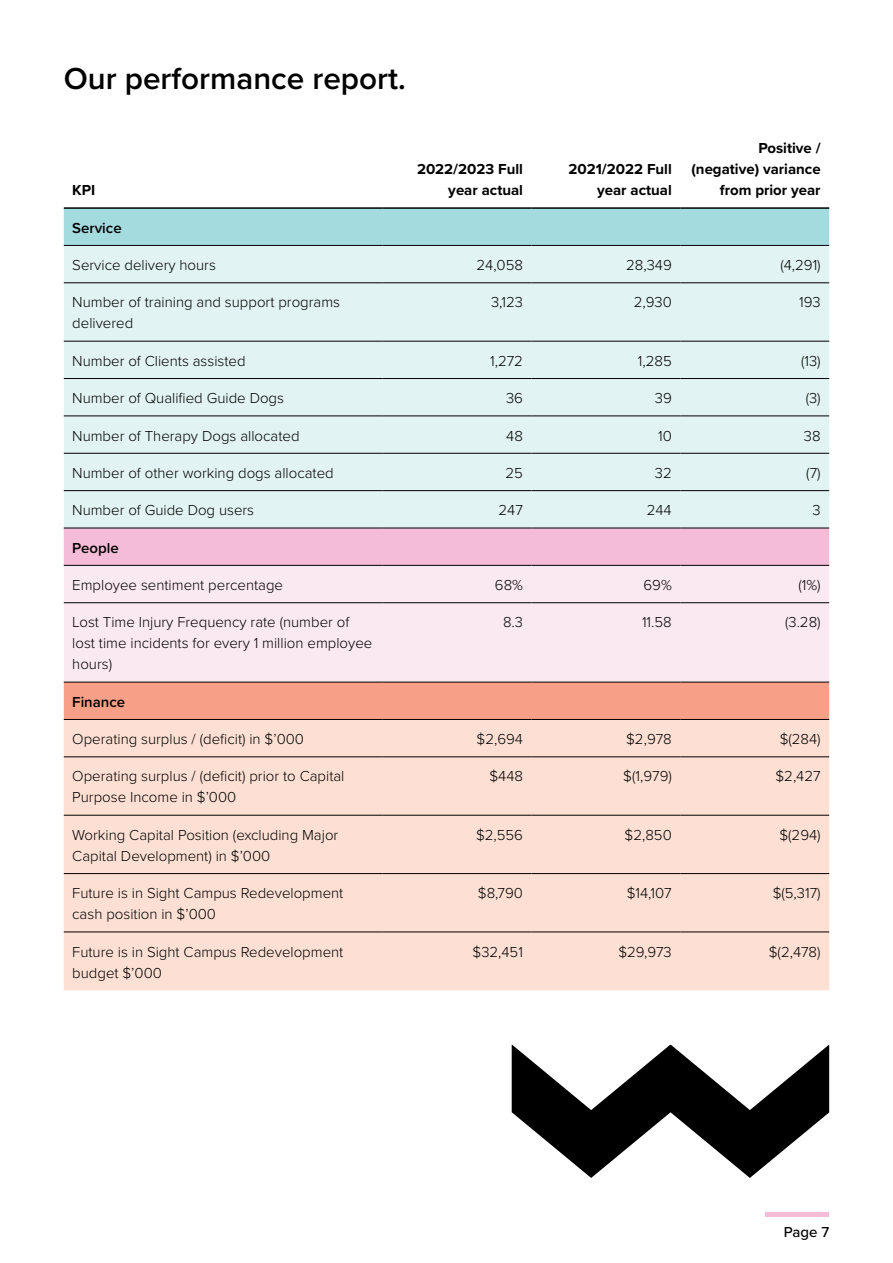
<style>
.page{position:relative;width:893px;height:1263px;background:#fff}
.page>*{position:absolute;margin:0;border:0;box-sizing:border-box;transform-origin:0 0}
.t1{font:600 31.5px "Proxima Nova";color:#000}
.t2{font:300 15px/21px "Proxima Nova";color:#000}
.t3{font:700 15px/21px "Proxima Nova";color:#000;text-align:right}
.t4{font:600 15px "Proxima Nova";color:#000}
.t5{font:500 15px "Proxima Nova";color:#000}
</style>
<div class="page">
<hr style="left:765px;top:1212px;width:64px;height:4px;background:#f4bcd6">
<div style="left:64px;top:209px;width:765px;height:36px;background:#a4dbdf"></div>
<div style="left:64px;top:246px;width:765px;height:282px;background:#e2f3f3"></div>
<div style="left:64px;top:529px;width:765px;height:36px;background:#f4bcd6"></div>
<div style="left:64px;top:566px;width:765px;height:116px;background:#fbe9f2"></div>
<div style="left:64px;top:683px;width:765px;height:36px;background:#f8a087"></div>
<div style="left:64px;top:720px;width:765px;height:270px;background:#fde0d3"></div>
<hr style="left:64px;top:528px;width:319px;height:1px;background:#000">
<hr style="left:383px;top:528px;width:148px;height:1px;background:#000">
<hr style="left:531px;top:528px;width:149px;height:1px;background:#000">
<hr style="left:680px;top:528px;width:149px;height:1px;background:#000">
<hr style="left:64px;top:565px;width:319px;height:1px;background:#000">
<hr style="left:383px;top:565px;width:148px;height:1px;background:#000">
<hr style="left:531px;top:565px;width:149px;height:1px;background:#000">
<hr style="left:680px;top:565px;width:149px;height:1px;background:#000">
<hr style="left:64px;top:682px;width:319px;height:1px;background:#000">
<hr style="left:383px;top:682px;width:148px;height:1px;background:#000">
<hr style="left:531px;top:682px;width:149px;height:1px;background:#000">
<hr style="left:680px;top:682px;width:149px;height:1px;background:#000">
<hr style="left:64px;top:719px;width:319px;height:1px;background:#000">
<hr style="left:383px;top:719px;width:148px;height:1px;background:#000">
<hr style="left:531px;top:719px;width:149px;height:1px;background:#000">
<hr style="left:680px;top:719px;width:149px;height:1px;background:#000">
<hr style="left:64px;top:207px;width:319px;height:2px;background:#000">
<hr style="left:383px;top:207px;width:148px;height:2px;background:#000">
<hr style="left:531px;top:207px;width:149px;height:2px;background:#000">
<hr style="left:680px;top:207px;width:149px;height:2px;background:#000">
<hr style="left:64px;top:245px;width:319px;height:1px;background:#000">
<hr style="left:383px;top:245px;width:148px;height:1px;background:#000">
<hr style="left:531px;top:245px;width:149px;height:1px;background:#000">
<hr style="left:680px;top:245px;width:149px;height:1px;background:#000">
<hr style="left:64px;top:282px;width:319px;height:1px;background:#000">
<hr style="left:383px;top:282px;width:148px;height:1px;background:#000">
<hr style="left:531px;top:282px;width:149px;height:1px;background:#000">
<hr style="left:680px;top:282px;width:149px;height:1px;background:#000">
<hr style="left:64px;top:341px;width:319px;height:1px;background:#000">
<hr style="left:383px;top:341px;width:148px;height:1px;background:#000">
<hr style="left:531px;top:341px;width:149px;height:1px;background:#000">
<hr style="left:680px;top:341px;width:149px;height:1px;background:#000">
<hr style="left:64px;top:378px;width:319px;height:1px;background:#000">
<hr style="left:383px;top:378px;width:148px;height:1px;background:#000">
<hr style="left:531px;top:378px;width:149px;height:1px;background:#000">
<hr style="left:680px;top:378px;width:149px;height:1px;background:#000">
<hr style="left:64px;top:415px;width:319px;height:1px;background:#000">
<hr style="left:383px;top:415px;width:148px;height:1px;background:#000">
<hr style="left:531px;top:415px;width:149px;height:1px;background:#000">
<hr style="left:680px;top:415px;width:149px;height:1px;background:#000">
<hr style="left:64px;top:453px;width:319px;height:1px;background:#000">
<hr style="left:383px;top:453px;width:148px;height:1px;background:#000">
<hr style="left:531px;top:453px;width:149px;height:1px;background:#000">
<hr style="left:680px;top:453px;width:149px;height:1px;background:#000">
<hr style="left:64px;top:490px;width:319px;height:1px;background:#000">
<hr style="left:383px;top:490px;width:148px;height:1px;background:#000">
<hr style="left:531px;top:490px;width:149px;height:1px;background:#000">
<hr style="left:680px;top:490px;width:149px;height:1px;background:#000">
<hr style="left:64px;top:602px;width:319px;height:1px;background:#000">
<hr style="left:383px;top:602px;width:148px;height:1px;background:#000">
<hr style="left:531px;top:602px;width:149px;height:1px;background:#000">
<hr style="left:680px;top:602px;width:149px;height:1px;background:#000">
<hr style="left:64px;top:756px;width:319px;height:1px;background:#000">
<hr style="left:383px;top:756px;width:148px;height:1px;background:#000">
<hr style="left:531px;top:756px;width:149px;height:1px;background:#000">
<hr style="left:680px;top:756px;width:149px;height:1px;background:#000">
<hr style="left:64px;top:815px;width:319px;height:1px;background:#000">
<hr style="left:383px;top:815px;width:148px;height:1px;background:#000">
<hr style="left:531px;top:815px;width:149px;height:1px;background:#000">
<hr style="left:680px;top:815px;width:149px;height:1px;background:#000">
<hr style="left:64px;top:873px;width:319px;height:1px;background:#000">
<hr style="left:383px;top:873px;width:148px;height:1px;background:#000">
<hr style="left:531px;top:873px;width:149px;height:1px;background:#000">
<hr style="left:680px;top:873px;width:149px;height:1px;background:#000">
<hr style="left:64px;top:931px;width:319px;height:1px;background:#000">
<hr style="left:383px;top:931px;width:148px;height:1px;background:#000">
<hr style="left:531px;top:931px;width:149px;height:1px;background:#000">
<hr style="left:680px;top:931px;width:149px;height:1px;background:#000">
<svg style="left:512px;top:1045px;width:317px;height:133px"></svg>
<h1 class="t1" style="left:64px;top:55px;width:344px">Our performance report.</h1>
<p class="t3" style="left:72px;top:179px;width:25px">KPI</p>
<p class="t3" style="left:417px;top:158px;width:108px">2022/2023 Full year actual</p>
<p class="t3" style="left:568px;top:158px;width:105px">2021/2022 Full year actual</p>
<p class="t3" style="left:691px;top:137px;width:131px">Positive / (negative) variance from prior year</p>
<p class="t4" style="left:72px;top:216px;width:51px">Service</p>
<p class="t2" style="left:72px;top:254px;width:145px">Service delivery hours</p>
<p class="t2" style="left:476px;top:254px;width:48px">24,058</p>
<p class="t2" style="left:626px;top:254px;width:47px">28,349</p>
<p class="t2" style="left:780px;top:254px;width:42px">(4,291)</p>
<p class="t2" style="left:72px;top:291px;width:269px">Number of training and support programs delivered</p>
<p class="t2" style="left:491px;top:291px;width:33px">3,123</p>
<p class="t2" style="left:634px;top:291px;width:40px">2,930</p>
<p class="t2" style="left:799px;top:291px;width:23px">193</p>
<p class="t2" style="left:72px;top:349px;width:175px">Number of Clients assisted</p>
<p class="t2" style="left:490px;top:349px;width:34px">1,272</p>
<p class="t2" style="left:638px;top:349px;width:35px">1,285</p>
<p class="t2" style="left:801px;top:349px;width:21px">(13)</p>
<p class="t2" style="left:72px;top:387px;width:213px">Number of Qualified Guide Dogs</p>
<p class="t2" style="left:506px;top:387px;width:18px">36</p>
<p class="t2" style="left:655px;top:387px;width:18px">39</p>
<p class="t2" style="left:806px;top:387px;width:16px">(3)</p>
<p class="t2" style="left:72px;top:424px;width:229px">Number of Therapy Dogs allocated</p>
<p class="t2" style="left:506px;top:424px;width:18px">48</p>
<p class="t2" style="left:658px;top:424px;width:15px">10</p>
<p class="t2" style="left:804px;top:424px;width:18px">38</p>
<p class="t2" style="left:72px;top:462px;width:263px">Number of other working dogs allocated</p>
<p class="t2" style="left:505px;top:462px;width:19px">25</p>
<p class="t2" style="left:655px;top:462px;width:18px">32</p>
<p class="t2" style="left:806px;top:462px;width:16px">(7)</p>
<p class="t2" style="left:72px;top:499px;width:183px">Number of Guide Dog users</p>
<p class="t2" style="left:499px;top:499px;width:26px">247</p>
<p class="t2" style="left:647px;top:499px;width:26px">244</p>
<p class="t2" style="left:812px;top:499px;width:10px">3</p>
<p class="t4" style="left:72px;top:536px;width:48px">People</p>
<p class="t2" style="left:72px;top:574px;width:212px">Employee sentiment percentage</p>
<p class="t2" style="left:495px;top:574px;width:30px">68%</p>
<p class="t2" style="left:643px;top:574px;width:30px">69%</p>
<p class="t2" style="left:798px;top:574px;width:24px">(1%)</p>
<p class="t2" style="left:72px;top:611px;width:302px">Lost Time Injury Frequency rate (number of lost time incidents for every 1 million employee hours)</p>
<p class="t2" style="left:503px;top:611px;width:22px">8.3</p>
<p class="t2" style="left:642px;top:611px;width:31px">11.58</p>
<p class="t2" style="left:785px;top:611px;width:37px">(3.28)</p>
<p class="t4" style="left:72px;top:690px;width:54px">Finance</p>
<p class="t2" style="left:72px;top:728px;width:233px">Operating surplus / (deficit) in $’000</p>
<p class="t2" style="left:477px;top:728px;width:48px">$2,694</p>
<p class="t2" style="left:626px;top:728px;width:47px">$2,978</p>
<p class="t2" style="left:780px;top:728px;width:42px">$(284)</p>
<p class="t2" style="left:72px;top:765px;width:274px">Operating surplus / (deficit) prior to Capital<br>Purpose Income in $’000</p>
<p class="t2" style="left:489px;top:765px;width:35px">$448</p>
<p class="t2" style="left:623px;top:765px;width:50px">$(1,979)</p>
<p class="t2" style="left:775px;top:765px;width:47px">$2,427</p>
<p class="t2" style="left:72px;top:823px;width:268px">Working Capital Position (excluding Major<br>Capital Development) in $’000</p>
<p class="t2" style="left:476px;top:823px;width:48px">$2,556</p>
<p class="t2" style="left:625px;top:823px;width:49px">$2,850</p>
<p class="t2" style="left:779px;top:823px;width:43px">$(294)</p>
<p class="t2" style="left:72px;top:882px;width:273px">Future is in Sight Campus Redevelopment cash position in $’000</p>
<p class="t2" style="left:478px;top:882px;width:47px">$8,790</p>
<p class="t2" style="left:627px;top:882px;width:47px">$14,107</p>
<p class="t2" style="left:773px;top:882px;width:49px">$(5,317)</p>
<p class="t2" style="left:72px;top:940px;width:273px">Future is in Sight Campus Redevelopment budget $’000</p>
<p class="t2" style="left:473px;top:940px;width:52px">$32,451</p>
<p class="t2" style="left:618px;top:940px;width:55px">$29,973</p>
<p class="t2" style="left:769px;top:940px;width:53px">$(2,478)</p>
<p class="t5" style="left:784px;top:1221px;width:47px">Page 7</p>
</div>
